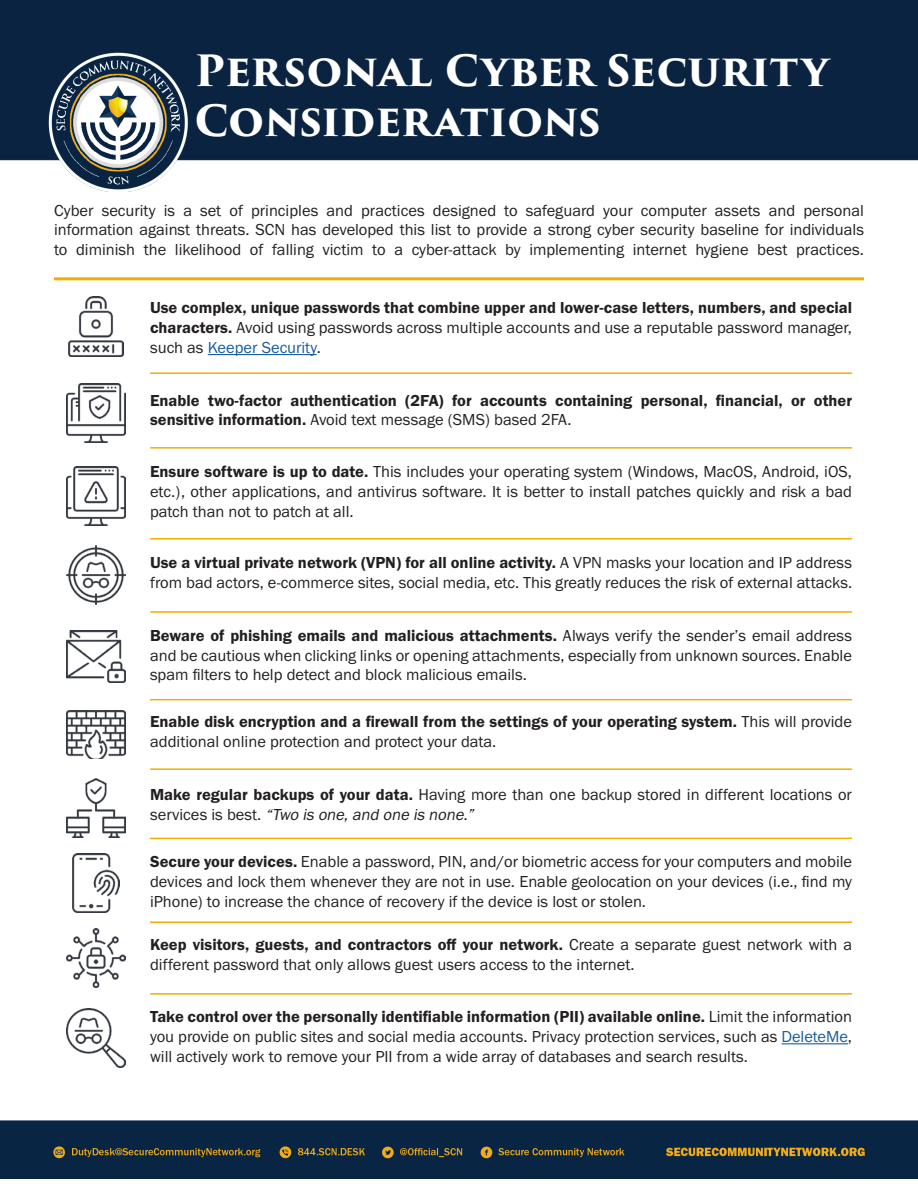
<style>
.page{position:relative;width:918px;height:1188px;background:#fff}
.page>*{position:absolute;margin:0;border:0;box-sizing:border-box;transform-origin:0 0}
.t1{font:700 42px/50.4px "Trajan Pro 3";letter-spacing:-.005em;color:#fff}
.t2{font:16.5px/19.8px "Franklin Gothic URW Boo";color:#231f20;text-align:justify}
.t3{font:16.5px/19.8px "Franklin Gothic URW Dem";color:#231f20}
.s1{font-family:"Franklin Gothic URW Boo"}
.s2{font-family:"Franklin Gothic URW Boo";color:#175d9e}
.s3{font-family:"Franklin Gothic URW Dem"}
.s4{font-style:italic}
.s5{color:#175d9e}
</style>
<div class="page">
<img style="left:0;top:0;width:918px;height:192px">
<hr style="left:54px;top:277px;width:810px;height:3px;background:#f2ad00">
<img style="left:0;top:1120px;width:918px;height:59px">
<hr style="left:208px;top:354px;width:109px;height:1px;background:#175d9e">
<hr style="left:782px;top:1043px;width:66px;height:1px;background:#175d9e">
<hr style="left:150px;top:372px;width:702px;height:2px;background:#f2ad00">
<hr style="left:150px;top:447px;width:702px;height:2px;background:#f2ad00">
<hr style="left:150px;top:538px;width:702px;height:2px;background:#f2ad00">
<hr style="left:150px;top:611px;width:702px;height:2px;background:#f2ad00">
<hr style="left:150px;top:699px;width:702px;height:1px;background:#f2ad00">
<hr style="left:150px;top:768px;width:702px;height:2px;background:#f2ad00">
<hr style="left:150px;top:838px;width:702px;height:1px;background:#f2ad00">
<hr style="left:150px;top:921px;width:702px;height:2px;background:#f2ad00">
<hr style="left:150px;top:993px;width:702px;height:2px;background:#f2ad00">
<img style="left:69px;top:297px;width:54px;height:59px">
<img style="left:66px;top:384px;width:60px;height:59px">
<img style="left:66px;top:466px;width:60px;height:59px">
<img style="left:66px;top:546px;width:60px;height:59px">
<img style="left:66px;top:631px;width:60px;height:52px">
<img style="left:66px;top:710px;width:60px;height:49px">
<img style="left:66px;top:778px;width:60px;height:60px">
<img style="left:72px;top:853px;width:48px;height:60px">
<img style="left:66px;top:928px;width:60px;height:60px">
<img style="left:66px;top:1009px;width:60px;height:59px">
<p class="t1" style="left:194px;top:46px;width:636px">Personal Cyber Security<br>Considerations</p>
<p class="t2" style="left:54px;top:200px;width:812px">Cyber security is a set of principles and practices designed to safeguard your computer assets and personal information against threats. SCN has developed this list to provide a strong cyber security baseline for individuals to diminish the likelihood of falling victim to a cyber-attack by implementing internet hygiene best practices.</p>
<p class="t3" style="left:150px;top:298px;width:704px;text-align:justify">Use complex, unique passwords that combine upper and lower-case letters, numbers, and special characters. <span class="s1">Avoid using passwords across multiple accounts and use a reputable password manager, such as</span> <span class="s2">Keeper Security</span><span class="s1">.</span></p>
<p class="t3" style="left:150px;top:390px;width:704px">Enable two-factor authentication (2FA) for accounts containing personal, financial, or other sensitive information. <span class="s1">Avoid text message (SMS) based 2FA.</span></p>
<p class="t2" style="left:150px;top:461px;width:704px"><span class="s3">Ensure software is up to date.</span> This includes your operating system (Windows, MacOS, Android, iOS, etc.), other applications, and antivirus software. It is better to install patches quickly and risk a bad patch than not to patch at all.</p>
<p class="t2" style="left:150px;top:552px;width:704px"><span class="s3">Use a virtual private network (VPN) for all online activity.</span> A VPN masks your location and IP address from bad actors, e-commerce sites, social media, etc. This greatly reduces the risk of external attacks.</p>
<p class="t2" style="left:150px;top:625px;width:704px"><span class="s3">Beware of phishing emails and malicious attachments.</span> Always verify the sender’s email address and be cautious when clicking links or opening attachments, especially from unknown sources. Enable spam filters to help detect and block malicious emails.</p>
<p class="t3" style="left:150px;top:711px;width:704px">Enable disk encryption and a firewall from the settings of your operating system. <span class="s1">This will provide additional online protection and protect your data.</span></p>
<p class="t2" style="left:150px;top:785px;width:703px"><span class="s3">Make regular backups of your data.</span> Having more than one backup stored in different locations or s e rv i c es i s b est . <span class="s4">“Two is one,and one is none.”</span></p>
<p class="t2" style="left:150px;top:851px;width:704px"><span class="s3">Secure your devices.</span> Enable a password, PIN, and/or biometric access for your computers and mobile devices and lock them whenever they are not in use. Enable geolocation on your devices (i.e., find my iPhone) to increase the chance of recovery if the device is lost or stolen.</p>
<p class="t2" style="left:150px;top:935px;width:703px"><span class="s3">Keep visitors, guests, and contractors off your network.</span> Create a separate guest network with a different password that only allows guest users access to the internet.</p>
<p class="t2" style="left:150px;top:1007px;width:704px"><span class="s3">Take control over the personally identifiable information (PII) available online.</span> Limit the information you provide on public sites and social media accounts. Privacy protection services, such as <span class="s5">DeleteMe</span>, will actively work to remove your PII from a wide array of databases and search results.</p>
</div>
